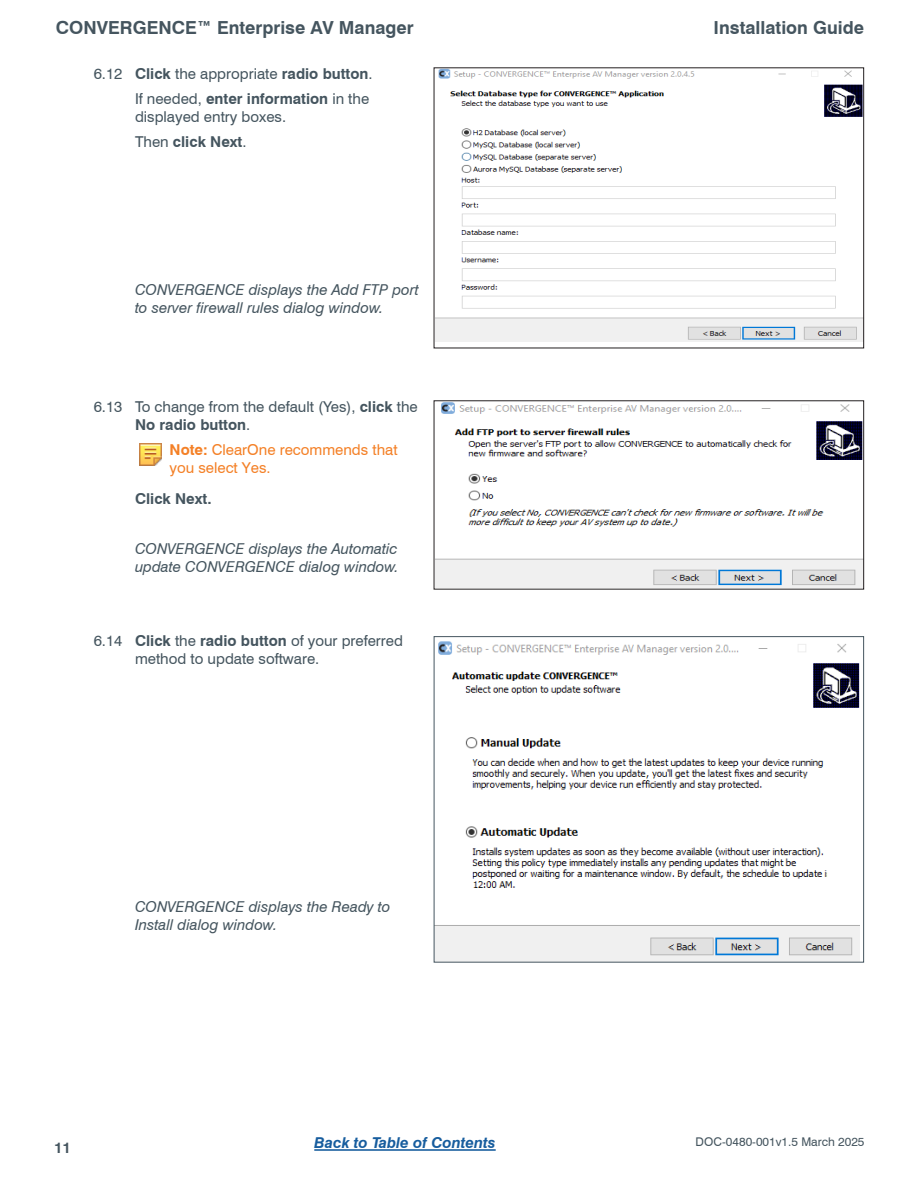
<style>
.page{position:relative;width:918px;height:1188px;background:#fff}
.page>*{position:absolute;margin:0;border:0;box-sizing:border-box;transform-origin:0 0}
.t1{font:700 18px "Swiss 721 BT";color:#45555f}
.Parag_Indented_strai{font:italic 15px/18px "Swiss 721 BT";color:#45555f}
.Parag_Step_2_digit{font:15px/18px "Swiss 721 BT";color:#45555f}
.Parag_Indented_strai-2{font:15px/18px "Swiss 721 BT";color:#45555f}
.Body_Note__Indented{font:15px/18px "Swiss 721 BT";color:#f48026}
.Parag_Indented_strai-3{font:700 15px "Swiss 721 BT";color:#45555f}
.t2{font:italic 700 15px "Swiss 721 BT";color:#175d9e}
.t3{font:12px "Swiss 721 BT";color:#45555f}
.s1{font-weight:700}
.s2{font-weight:400}
</style>
<div class="page">
<hr style="left:314px;top:1149px;width:182px;height:2px;background:#175d9e">
<img style="left:140px;top:444px;width:21px;height:21px">
<img style="left:436px;top:402px;width:426px;height:185px">
<img style="left:436px;top:641px;width:424px;height:320px">
<div style="left:434px;top:636px;width:430px;height:327px;border:1px solid #45555f"></div>
<img style="left:436px;top:70px;width:426px;height:272px">
<p class="t1" style="left:56px;top:17px;width:359px">CONVERGENCE™ Enterprise AV Manager</p>
<p class="Parag_Step_2_digit" style="left:94px;top:65px;width:280px">6.12 <span class="s1">Click</span> the appropriate <span class="s1">radio button</span>.</p>
<p class="Parag_Indented_strai-2" style="left:135px;top:89px;width:236px">If needed, <span class="s1">enter information</span> in the displayed entry boxes.</p>
<p class="Parag_Indented_strai-3" style="left:135px;top:132px;width:113px"><span class="s2">Then</span> click Next<span class="s2">.</span></p>
<p class="Parag_Indented_strai" style="left:135px;top:281px;width:285px">CONVERGENCE displays the Add FTP port to server firewall rules dialog window.</p>
<p class="Parag_Step_2_digit" style="left:135px;top:398px;width:284px;text-indent:-41px">6.13 To change from the default (Yes), <span class="s1">click</span> the<br><span class="s1">No radio button</span>.</p>
<p class="Body_Note__Indented" style="left:170px;top:440px;width:230px"><span class="s1">Note:</span> ClearOne recommends that you select Yes.</p>
<p class="Parag_Indented_strai-3" style="left:135px;top:490px;width:78px">Click Next.</p>
<p class="Parag_Indented_strai" style="left:135px;top:539px;width:265px">CONVERGENCE displays the Automatic update CONVERGENCE dialog window.</p>
<p class="Parag_Step_2_digit" style="left:135px;top:632px;width:270px;text-indent:-41px">6.14 <span class="s1">Click</span> the <span class="s1">radio button</span> of your preferred method to update software.</p>
<p class="Parag_Indented_strai" style="left:135px;top:897px;width:257px">CONVERGENCE displays the Ready to<br>Install dialog window.</p>
<p class="Parag_Indented_strai-3" style="left:54px;top:1139px;width:19px">11</p>
<p class="t2" style="left:314px;top:1134px;width:183px">Back to Table of Contents</p>
<p class="t1" style="left:714px;top:17px;width:152px">Installation Guide</p>
<p class="t3" style="left:696px;top:1135px;width:170px">DOC-0480-001v1.5 March 2025</p>
</div>
